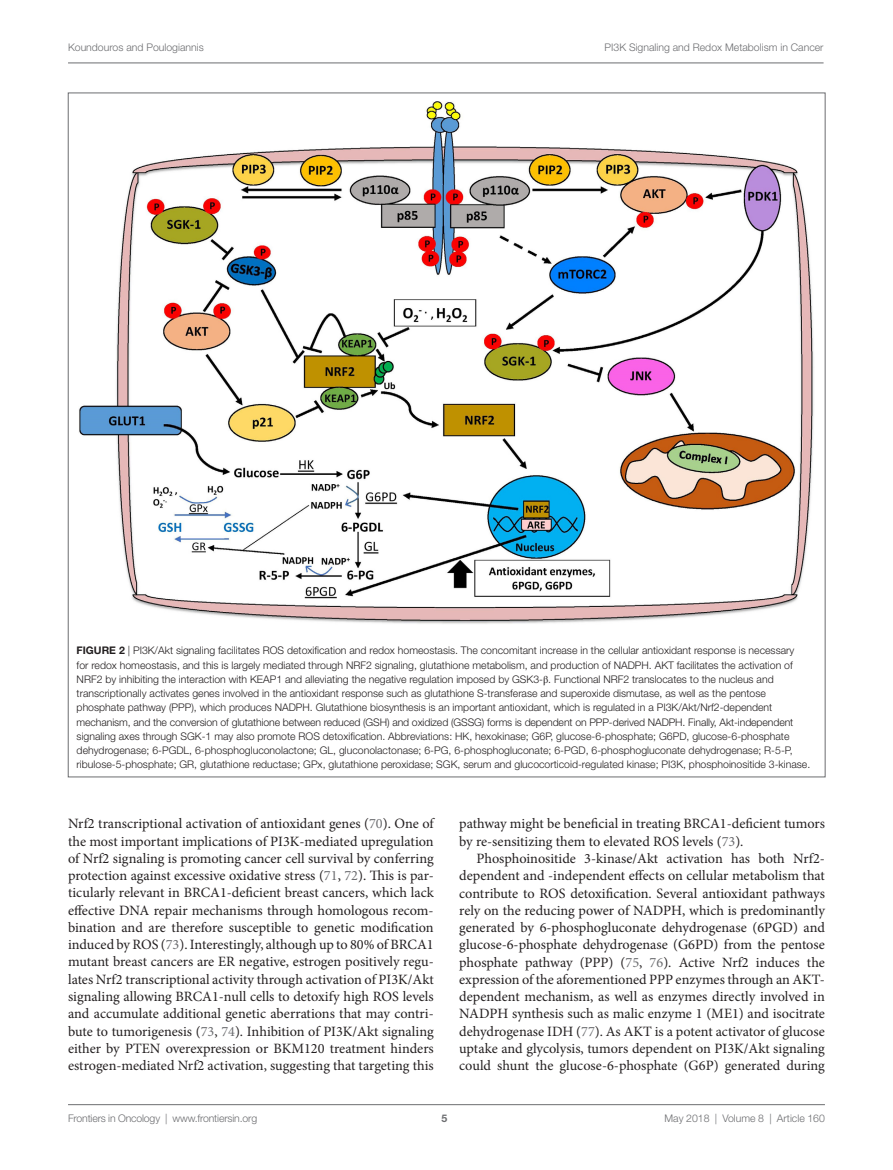
<style>
.page{position:relative;width:893px;height:1170px;background:#fff}
.page>*{position:absolute;margin:0;border:0;box-sizing:border-box;transform-origin:0 0}
.t1{font:14.25px/17.2px "Minion Pro";color:#231f20;text-align:justify}
.t2{font:300 10.5px/14.2px "Helvetica Neue LT Std";color:#231f20}
.t3{font:300 10.5px "Helvetica Neue LT Std";color:#6c6d70}
.t4{font:700 10.5px "Helvetica Neue LT Std";color:#231f20}
.t5{font:700 10.5px "Helvetica Neue LT Std";color:#6c6d70}
.s1{font-weight:700}
.s2{font-family:"STIX General";font-weight:400}
.s3{color:#6c6d70}
</style>
<div class="page">
<img style="left:79px;top:101px;width:735px;height:523px">
<hr style="left:68px;top:1104px;width:757px;height:1px;background:#6c6d70">
<hr style="left:68px;top:63px;width:755px;height:1px;background:#6c6d70">
<p class="t3" style="left:68px;top:41px;width:137px">Koundouros and Poulogiannis</p>
<p class="t3" style="left:605px;top:41px;width:220px">PI3K Signaling and Redox Metabolism in Cancer</p>
<p class="t2" style="left:77px;top:643px;width:735px;text-indent:33px"><span class="s1">E 2</span> | PI3K/Akt signaling facilitates ROS detoxification and redox homeostasis. The concomitant increase in the cellular antioxidant response is necessary<br>for redox homeostasis, and this is largely mediated through NRF2 signaling, glutathione metabolism, and production of NADPH. AKT facilitates the activation of NRF2 by inhibiting the interaction with KEAP1 and alleviating the negative regulation imposed by GSK3-<span class="s2">β</span>. Functional NRF2 translocates to the nucleus and transcriptionally activates genes involved in the antioxidant response such as glutathione S-transferase and superoxide dismutase, as well as the pentose phosphate pathway (PPP), which produces NADPH. Glutathione biosynthesis is an important antioxidant, which is regulated in a PI3K/Akt/Nrf2-dependent mechanism, and the conversion of glutathione between reduced (GSH) and oxidized (GSSG) forms is dependent on PPP-derived NADPH. Finally, Akt-independent signaling axes through SGK-1 may also promote ROS detoxification. Abbreviations: HK, hexokinase; G6P, glucose-6-phosphate; G6PD, glucose-6-phosphate dehydrogenase; 6-PGDL, 6-phosphogluconolactone; GL, gluconolactonase; 6-PG, 6-phosphogluconate; 6-PGD, 6-phosphogluconate dehydrogenase; R-5-P, ribulose-5-phosphate; GR, glutathione reductase; GPx, glutathione peroxidase; SGK, serum and glucocorticoid-regulated kinase; PI3K, phosphoinositide 3-kinase.</p>
<p class="t4" style="left:77px;top:644px;width:18px">FIGUR</p>
<p class="t1" style="left:68px;top:815px;width:367px">Nrf2 transcriptional activation of antioxidant genes (<span class="s3">70</span>). One of the most important implications of PI3K-mediated upregulation of Nrf2 signaling is promoting cancer cell survival by conferring protection against excessive oxidative stress (<span class="s3">71</span>, <span class="s3">72</span>). This is par&shy;ticularly relevant in BRCA1-deficient breast cancers, which lack effective DNA repair mechanisms through homologous recom&shy;bination and are therefore susceptible to genetic modification induced by ROS (<span class="s3">73</span>). Interestingly, although up to 80% of BRCA1 mutant breast cancers are ER negative, estrogen positively regu&shy;lates Nrf2 transcriptional activity through activation of PI3K/Akt signaling allowing BRCA1-null cells to detoxify high ROS levels and accumulate additional genetic aberrations that may contri&shy;bute to tumorigenesis (<span class="s3">73</span>, <span class="s3">74</span>). Inhibition of PI3K/Akt signaling either by PTEN overexpression or BKM120 treatment hinders estrogen-mediated Nrf2 activation, suggesting that targeting this</p>
<p class="t1" style="left:459px;top:815px;width:367px">pathway might be beneficial in treating BRCA1-deficient tumors by re-sensitizing them to elevated ROS levels (<span class="s3">73</span>).</p>
<p class="t1" style="left:459px;top:849px;width:367px;text-indent:17px">Phosphoinositide 3-kinase/Akt activation has both Nrf2- dependent and -independent effects on cellular metabolism that contribute to ROS detoxification. Several antioxidant pathways rely on the reducing power of NADPH, which is predominantly generated by 6-phosphogluconate dehydrogenase (6PGD) and glucose-6-phosphate dehydrogenase (G6PD) from the pentose phosphate pathway (PPP) (<span class="s3">75</span>, <span class="s3">76</span>). Active Nrf2 induces the expression of the aforementioned PPP enzymes through an AKT&shy;dependent mechanism, as well as enzymes directly involved in NADPH synthesis such as malic enzyme 1 (ME1) and isocitrate dehydrogenase IDH (<span class="s3">77</span>). As AKT is a potent activator of glucose uptake and glycolysis, tumors dependent on PI3K/Akt signaling could shunt the glucose-6-phosphate (G6P) generated during</p>
<p class="t3" style="left:68px;top:1111px;width:191px">Frontiers in Oncology | www.frontiersin.org</p>
<p class="t3" style="left:664px;top:1111px;width:162px">May 2018 | Volume 8 | Article 160</p>
<p class="t5" style="left:441px;top:1111px;width:7px">5</p>
</div>
